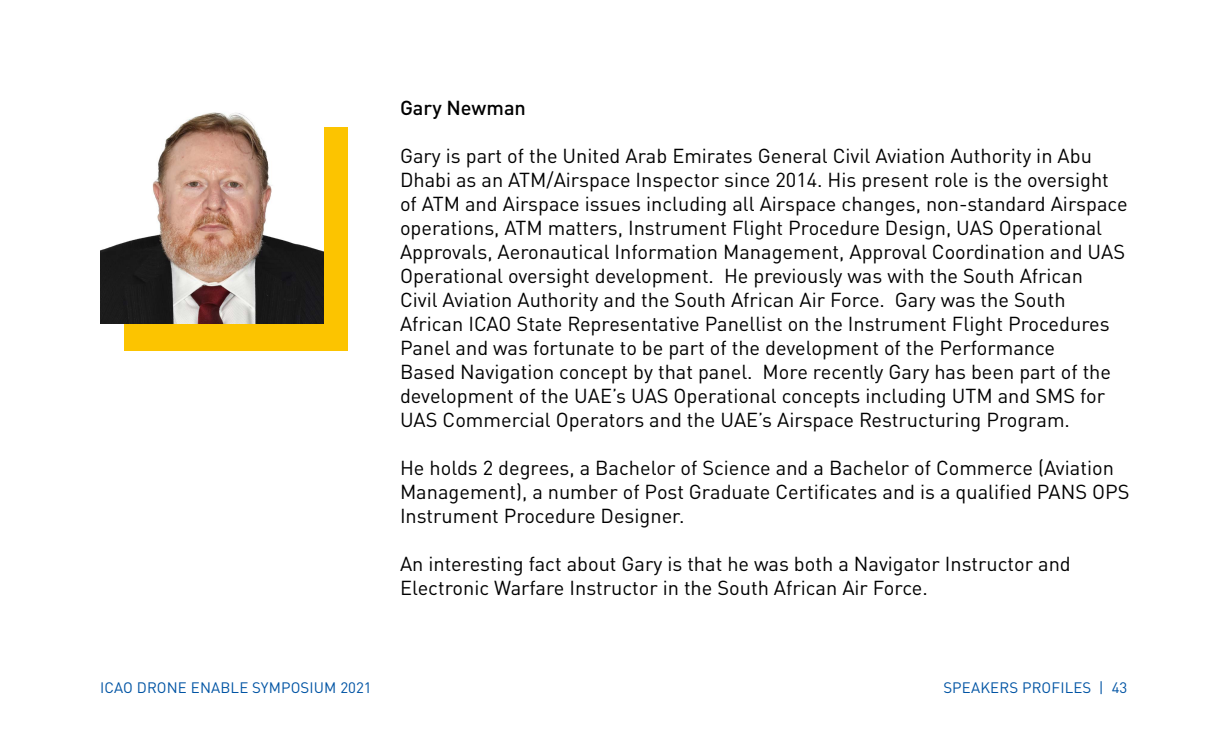
<style>
.page{position:relative;width:1230px;height:735px;background:#fff}
.page>*{position:absolute;margin:0;border:0;box-sizing:border-box;transform-origin:0 0}
.t1{font:20px/24px "DINOT";color:#000}
.t2{font:500 20px "DINOT";color:#000}
.t3{font:15px "DINOT";letter-spacing:.01em;color:#0054a4}
</style>
<div class="page">
<div style="left:125px;top:127px;width:223px;height:223px;background:#fcc400"></div>
<img style="left:100px;top:112px;width:224px;height:211px">
<p class="t2" style="left:400px;top:95px;width:127px">Gary Newman</p>
<p class="t1" style="left:400px;top:144px;width:729px">Gary is part of the United Arab Emirates General Civil Aviation Authority in Abu Dhabi as an ATM/Airspace Inspector since 2014. His present role is the oversight of ATM and Airspace issues including all Airspace changes, non-standard Airspace operations, ATM matters, Instrument Flight Procedure Design, UAS Operational Approvals, Aeronautical Information Management, Approval Coordination and UAS Operational oversight development. He previously was with the South African<br>Civil Aviation Authority and the South African Air Force. Gary was the South African ICAO State Representative Panellist on the Instrument Flight Procedures Panel and was fortunate to be part of the development of the Performance<br>Based Navigation concept by that panel. More recently Gary has been part of the development of the UAE’s UAS Operational concepts including UTM and SMS for UAS Commercial Operators and the UAE’s Airspace Restructuring Program.</p>
<p class="t1" style="left:400px;top:456px;width:731px">He holds 2 degrees, a Bachelor of Science and a Bachelor of Commerce (Aviation<br>Management), a number of Post Graduate Certificates and is a qualified PANS OPS<br>Instrument Procedure Designer.</p>
<p class="t1" style="left:400px;top:552px;width:672px">An interesting fact about Gary is that he was both a Navigator Instructor and<br>Electronic Warfare Instructor in the South African Air Force.</p>
<p class="t3" style="left:100px;top:678px;width:273px">ICAO DRONE ENABLE SYMPOSIUM 2021</p>
<p class="t3" style="left:943px;top:678px;width:186px">SPEAKERS PROFILES | 43</p>
</div>
